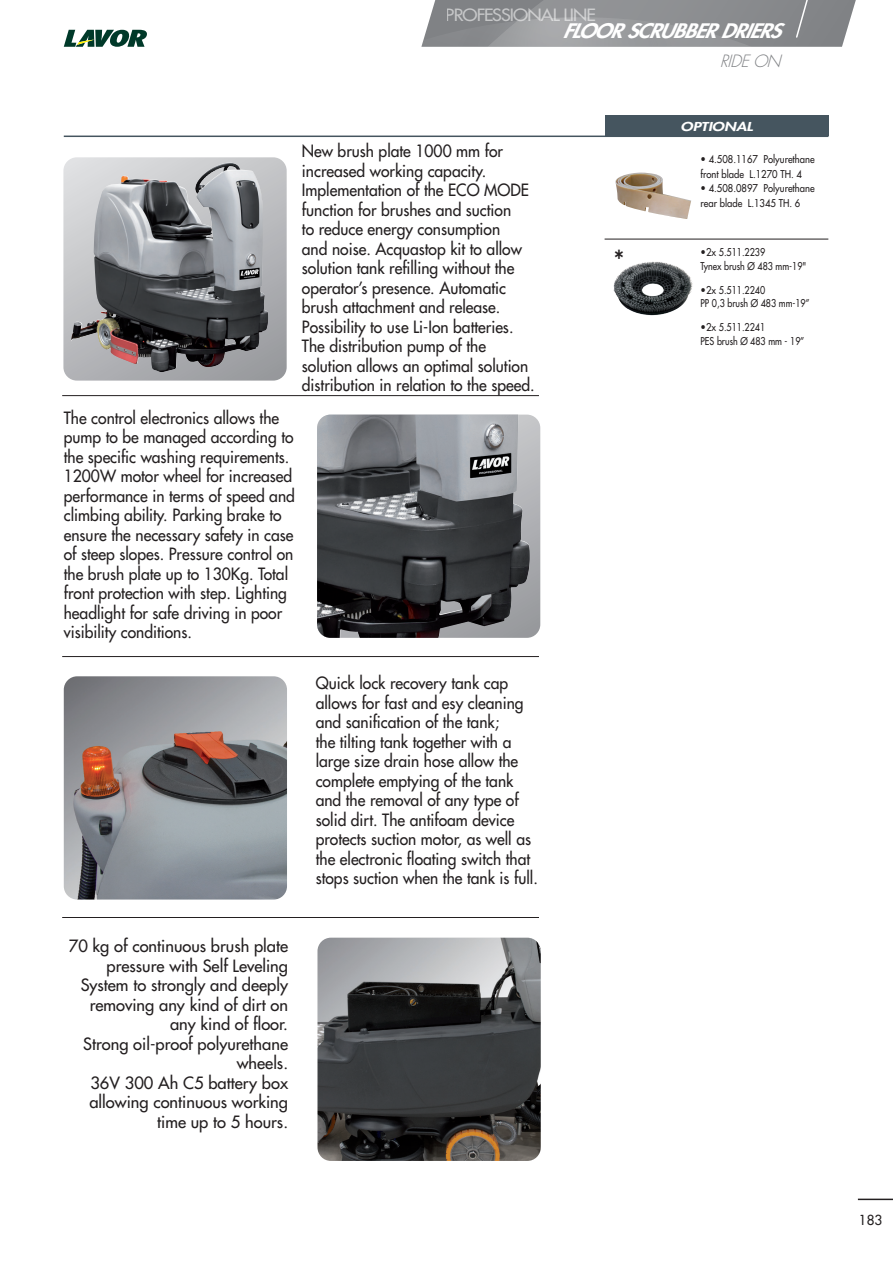
<style>
.page{position:relative;width:893px;height:1263px;background:#fff}
.page>*{position:absolute;margin:0;border:0;box-sizing:border-box;transform-origin:0 0}
.t1{font:700 condensed 27px "Futura Std";color:#231f20;scale:.9 1}
.t2{font:italic 800 19.5px "Futura Std";letter-spacing:-.045em;color:#fff;scale:1.1 1}
.t3{font:500 16.5px/19.5px "Futura Std";color:#231f20;scale:.95 1}
.t4{font:500 16.5px/19.5px "Futura Std";color:#231f20;text-align:right}
.t5{font:500 16.5px "Futura Std";letter-spacing:-.05em;color:#fff;scale:1.1 1}
.t6{font:italic 300 16.5px "Futura Std";color:#808285}
.t7{font:500 13.5px "Futura Std";color:#231f20}
.t8{font:italic 800 12px "Futura Std";color:#fff;scale:1.3 1}
.t9{font:500 10.5px/13.5px "Futura Std";color:#231f20;scale:.9 1}
</style>
<div class="page">
<svg style="left:421px;top:0;width:435px;height:47px;background:#929396"></svg>
<hr style="left:858px;top:1198px;width:35px;height:2px;background:#231f20">
<svg style="left:64px;top:30px;width:83px;height:17px"></svg>
<hr style="left:64px;top:136px;width:764px;height:1px;background:#45555f">
<div style="left:605px;top:115px;width:223px;height:21px;background:#45555f"></div>
<hr style="left:605px;top:239px;width:223px;height:1px;background:#231f20">
<img style="left:615px;top:173px;width:76px;height:46px">
<img style="left:613px;top:261px;width:80px;height:55px">
<svg style="left:530px;top:415px;width:10px;height:223px;background:#afb1b4"></svg>
<img style="left:317px;top:415px;width:213px;height:223px">
<svg style="left:63px;top:157px;width:224px;height:224px;background:#999a9d"></svg>
<img style="left:71px;top:164px;width:149px;height:185px">
<img style="left:64px;top:676px;width:223px;height:223px">
<img style="left:317px;top:938px;width:224px;height:223px">
<hr style="left:62px;top:395px;width:477px;height:1px;background:#231f20">
<hr style="left:62px;top:656px;width:477px;height:1px;background:#231f20">
<hr style="left:62px;top:917px;width:477px;height:1px;background:#231f20">
<p class="t5" style="left:446px;top:4px;width:138px">PROFESSIONAL LINE</p>
<p class="t2" style="left:563px;top:18px;width:200px">FLOOR SCRUBBER DRIERS</p>
<p class="t6" style="left:720px;top:51px;width:68px">RIDEON</p>
<p class="t3" style="left:302px;top:141px;width:247px">New brush plate 1000 mm for increased working capacity.<br>Implementation of the ECO MODE function for brushes and suction<br>to reduce energy consumption<br>and noise. Acquastop kit to allow solution tank refilling without the operator’s presence. Automatic brush attachment and release.<br>Possibility to use Li-Ion batteries.<br>The distribution pump of the solution allows an optimal solution distribution in relation to the speed.</p>
<p class="t3" style="left:64px;top:408px;width:245px">The control electronics allows the pump to be managed according to the specific washing requirements.<br>1200W motor wheel for increased performance in terms of speed and climbing ability. Parking brake to ensure the necessary safety in case of steep slopes. Pressure control on the brush plate up to 130Kg. Total front protection with step. Lighting headlight for safe driving in poor visibility conditions.</p>
<p class="t4" style="left:69px;top:936px;width:221px">70 kg of continuous brush plate pressure with Self Leveling<br>System to strongly and deeply removing any kind of dirt on any kind of floor.<br>Strong oil-proof polyurethane wheels.<br>36V 300 Ah C5 battery box allowing continuous working time up to 5 hours.</p>
<p class="t3" style="left:316px;top:673px;width:235px">Quick lock recovery tank cap allows for fast and esy cleaning and sanification of the tank;<br>the tilting tank together with a large size drain hose allow the complete emptying of the tank and the removal of any type of solid dirt. The antifoam device protects suction motor, as well as the electronic floating switch that stops suction when the tank is full.</p>
<h1 class="t1" style="left:615px;top:243px;width:12px">*</h1>
<p class="t8" style="left:680px;top:119px;width:57px">OPTIONAL</p>
<p class="t9" style="left:701px;top:152px;width:128px;line-height:14.4px">• 4.508.1167 Polyurethane front blade L.1270 TH. 4</p>
<p class="t9" style="left:701px;top:181px;width:128px;line-height:14.4px">• 4.508.0897 Polyurethane rear blade L.1345 TH. 6</p>
<p class="t9" style="left:701px;top:246px;width:119px">•2x 5.511.2239<br>Tynex brush Ø 483 mm-19"</p>
<p class="t9" style="left:701px;top:283px;width:123px">•2x 5.511.2240<br>PP 0,3 brush Ø 483 mm-19”</p>
<p class="t9" style="left:701px;top:321px;width:117px">•2x 5.511.2241<br>PES brush Ø 483 mm - 19”</p>
<p class="t7" style="left:859px;top:1212px;width:25px">183</p>
</div>
